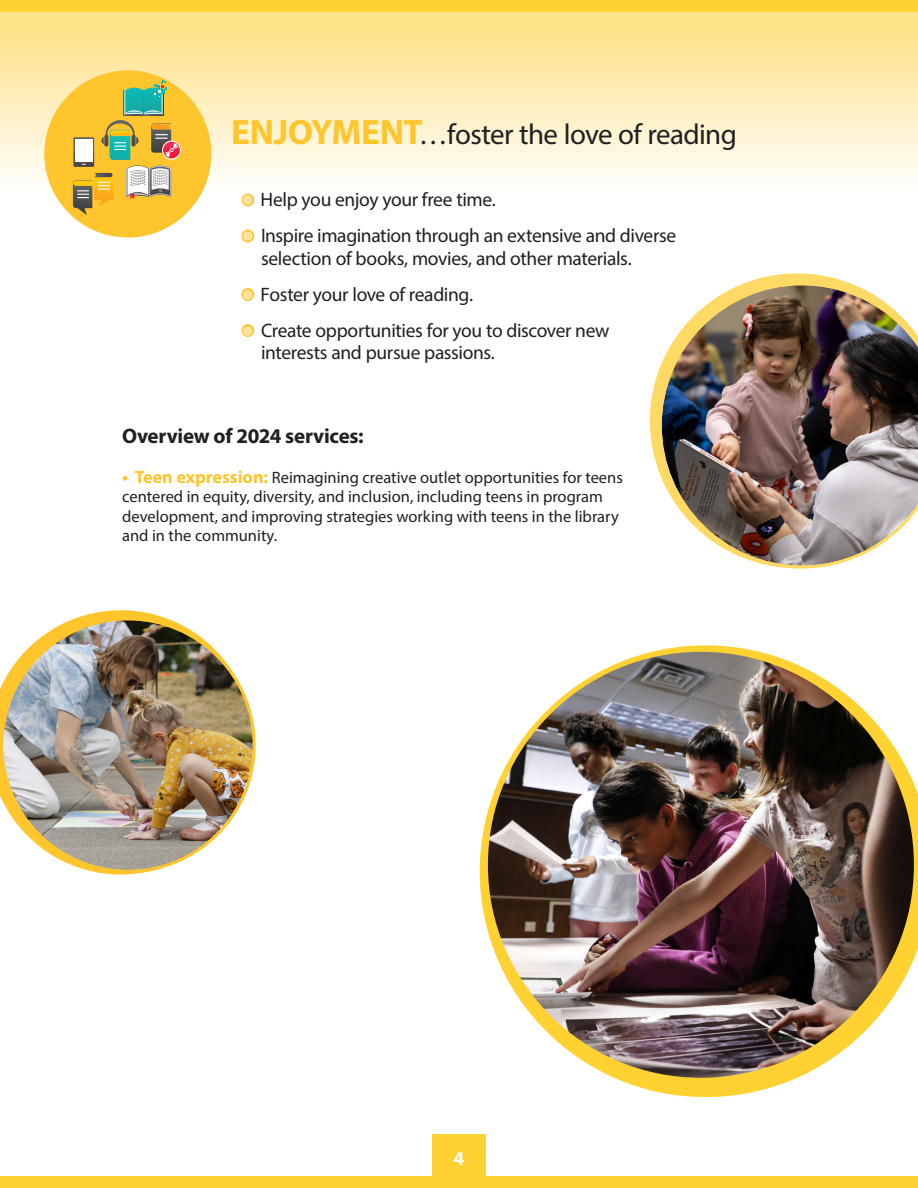
<style>
.page{position:relative;width:918px;height:1188px;background:#fff}
.page>*{position:absolute;margin:0;border:0;box-sizing:border-box;transform-origin:0 0}
.t1{font:28.95px "Myriad Pro";letter-spacing:-.02em;color:#231f20}
.t2{font:700 21px "Myriad Pro";letter-spacing:-.015em;color:#231f20}
.List_Paragraph{font:19.5px/22.5px "Myriad Pro";letter-spacing:-.02em;color:#231f20}
.Initiatives_Bullets__Letter_V{font:700 19.5px "Myriad Pro";color:#fff}
.Initiatives_Bullets__Letter_V-2{font:16.5px/19.5px "Myriad Pro";color:#231f20}
.s1{font-weight:700;font-size:35.4px;color:#ffc52d}
.s2{font-weight:900;font-size:34.5px;color:#ffc52d}
.s3{font-weight:700;font-size:18px;color:#ffc52d}
</style>
<div class="page">
<div style="left:0;top:12px;width:918px;height:185px;background:linear-gradient(to bottom,#fedf7f,#feffff)"></div>
<div style="left:44px;top:70px;width:167px;height:167px;background:#ffc52d;border-radius:50%"></div>
<svg style="left:162px;top:141px;width:19px;height:19px"></svg>
<svg style="left:73px;top:79px;width:106px;height:136px"></svg>
<div style="left:0;top:1176px;width:918px;height:12px;background:#ffd231"></div>
<div style="left:0;top:0;width:918px;height:12px;background:#ffd231"></div>
<div style="left:432px;top:1134px;width:54px;height:54px;background:#ffd231"></div>
<svg style="left:0;top:610px;width:252px;height:265px"></svg>
<img style="left:3px;top:620px;width:250px;height:250px;border-radius:125px">
<svg style="left:480px;top:645px;width:438px;height:452px"></svg>
<img style="left:488px;top:652px;width:426px;height:426px;border-radius:213px">
<svg style="left:650px;top:273px;width:197px;height:199px"></svg>
<img style="left:659px;top:282px;width:259px;height:287px">
<p class="t1" style="left:231px;top:117px;width:507px"><span class="s1">ENJOYMENT</span>…foster the love of reading</p>
<p class="List_Paragraph" style="left:242px;top:188px;width:256px"><span class="s2">•</span> Help you enjoy your free time.</p>
<p class="List_Paragraph" style="left:261px;top:224px;width:417px;text-indent:-19px"><span class="s2">•</span> Inspire imagination through an extensive and diverse selection of books, movies, and other materials.</p>
<p class="List_Paragraph" style="left:242px;top:282px;width:233px"><span class="s2">•</span> Foster your love of reading.</p>
<p class="List_Paragraph" style="left:261px;top:318px;width:350px;text-indent:-19px"><span class="s2">•</span> Create opportunities for you to discover new interests and pursue passions.</p>
<p class="t2" style="left:122px;top:422px;width:243px">Overview of 2024 services:</p>
<p class="Initiatives_Bullets__Letter_V-2" style="left:122px;top:467px;width:502px"><span class="s3">• Teen expression:</span> Reimagining creative outlet opportunities for teens centered in equity, diversity, and inclusion, including teens in program development, and improving strategies working with teens in the library and in the community.</p>
<p class="Initiatives_Bullets__Letter_V" style="left:454px;top:1146px;width:12px">4</p>
</div>
